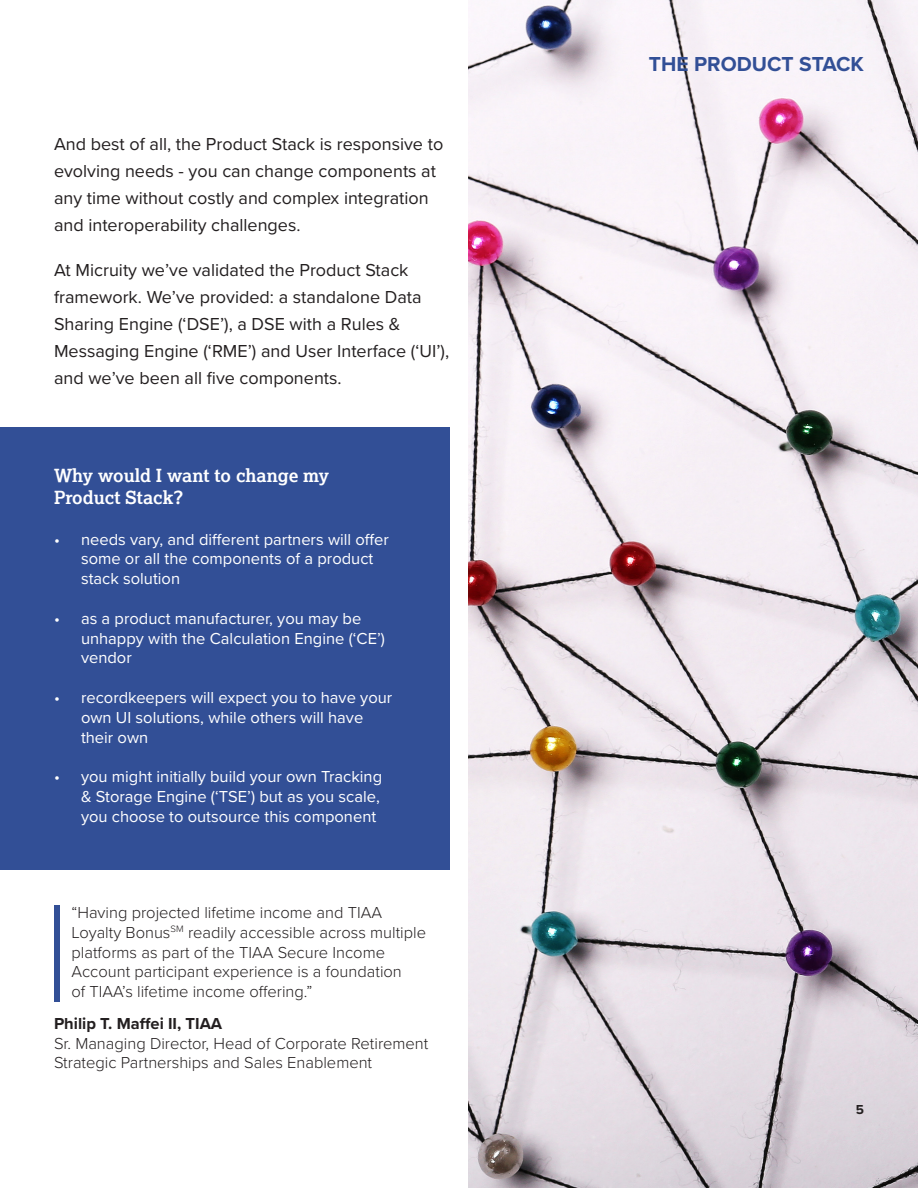
<style>
.page{position:relative;width:918px;height:1188px;background:#fff}
.page>*{position:absolute;margin:0;border:0;box-sizing:border-box;transform-origin:0 0}
.t1{font:700 21px "Proxima Nova";color:#324f96}
.t2{font:18px/27px "Proxima Nova";color:#231f20}
.t3{font:700 18px/21.6px "Lexia";color:#fff}
.t4{font:16.5px/19.8px "Proxima Nova";color:#fff}
.t5{font:300 16.5px/19.5px "Proxima Nova";color:#231f20}
.t6{font:700 13.5px "Proxima Nova";color:#231f20}
.s1{font-weight:700}
</style>
<div class="page">
<img style="left:468px;top:0;width:450px;height:1188px">
<div style="left:0;top:427px;width:450px;height:443px;background:#324f96"></div>
<div style="left:54px;top:905px;width:5px;height:96px;background:#324f96"></div>
<p class="t2" style="left:54px;top:130px;width:391px">And best of all, the Product Stack is responsive to evolving needs - you can change components at any time without costly and complex integration and interoperability challenges.</p>
<p class="t2" style="left:54px;top:256px;width:397px">At Micruity we’ve validated the Product Stack framework. We’ve provided: a standalone Data Sharing Engine (‘DSE’), a DSE with a Rules &amp; Messaging Engine (‘RME’) and User Interface (‘UI’), and we’ve been all five components.</p>
<p class="t3" style="left:54px;top:464px;width:277px">Why would I want to change my<br>Product Stack?</p>
<p class="t4" style="left:81px;top:528px;width:310px;text-indent:-27px">• needs vary, and different partners will offer some or all the components of a product stack solution</p>
<p class="t4" style="left:81px;top:608px;width:305px;text-indent:-27px">• as a product manufacturer, you may be unhappy with the Calculation Engine (‘CE’) vendor</p>
<p class="t4" style="left:81px;top:687px;width:313px;text-indent:-27px">• recordkeepers will expect you to have your own UI solutions, while others will have their own</p>
<p class="t4" style="left:81px;top:766px;width:303px;text-indent:-27px">• you might initially build your own Tracking &amp; Storage Engine (‘TSE’) but as you scale, you choose to outsource this component</p>
<p class="t5" style="left:71px;top:902px;width:312px">“Having projected lifetime income and TIAA</p>
<p class="t5" style="left:71px;top:922px;width:356px">Loyalty Bonus<sup>SM</sup> readily accessible across multiple</p>
<p class="t5" style="left:71px;top:942px;width:315px">platforms as part of the TIAA Secure Income</p>
<p class="t5" style="left:71px;top:961px;width:332px">Account participant experience is a foundation</p>
<p class="t5" style="left:71px;top:981px;width:242px">of TIAA’s lifetime income offering.”</p>
<p class="t5" style="left:54px;top:1013px;width:376px"><span class="s1">Philip T. Maffei II, TIAA<br></span>Sr. Managing Director, Head of Corporate Retirement</p>
<p class="t5" style="left:54px;top:1052px;width:320px">Strategic Partnerships and Sales Enablement</p>
<p class="t1" style="left:649px;top:48px;width:217px">THE PRODUCT STACK</p>
<p class="t6" style="left:856px;top:1100px;width:10px">5</p>
</div>
